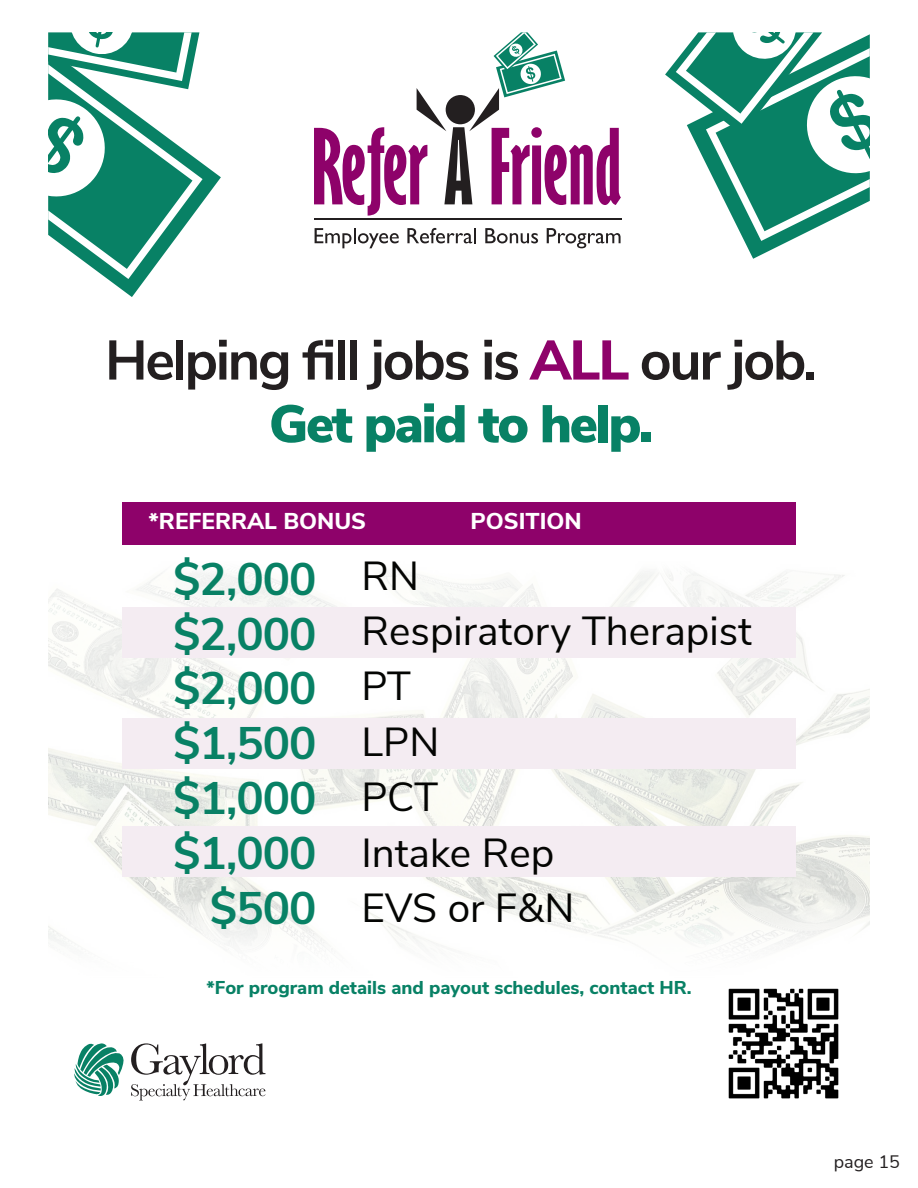
<style>
.page{position:relative;width:918px;height:1188px;background:#fff}
.page>*{position:absolute;margin:0;border:0;box-sizing:border-box;transform-origin:0 0}
.t1{font:700 55.65px "Nunito Sans";letter-spacing:-.04em;color:#231f20}
.t2{font:900 52.8px "Nunito Sans";letter-spacing:-.04em;color:#088165}
.t3{font:700 45.6px/54.9px "Nunito Sans";letter-spacing:-.02em;color:#088165;text-align:right}
.t4{font:40.5px/55.5px "Nunito Sans";color:#040503}
.t5{font:800 22.8px "Nunito Sans";color:#fff}
.t6{font:800 18.6px "Nunito Sans";color:#088165}
.t7{font:18px "Nunito Sans";color:#231f20}
.s1{font-weight:800;color:#8e026a}
</style>
<div class="page">
<img style="left:48px;top:571px;width:822px;height:377px">
<svg style="left:314px;top:32px;width:307px;height:184px"></svg>
<svg style="left:315px;top:228px;width:84px;height:20px"></svg>
<svg style="left:407px;top:228px;width:69px;height:15px"></svg>
<svg style="left:485px;top:228px;width:53px;height:15px"></svg>
<svg style="left:547px;top:228px;width:74px;height:20px"></svg>
<hr style="left:315px;top:218px;width:307px;height:1px;background:#231f20">
<svg style="left:48px;top:32px;width:173px;height:265px"></svg>
<svg style="left:665px;top:32px;width:205px;height:227px"></svg>
<img style="left:728px;top:988px;width:111px;height:111px">
<svg style="left:131px;top:1043px;width:134px;height:57px"></svg>
<svg style="left:74px;top:1043px;width:50px;height:53px"></svg>
<div style="left:122px;top:608px;width:674px;height:50px;background:#f4ecf2"></div>
<div style="left:122px;top:718px;width:674px;height:51px;background:#f4ecf2"></div>
<div style="left:122px;top:826px;width:674px;height:51px;background:#f4ecf2"></div>
<div style="left:122px;top:502px;width:674px;height:43px;background:#8e026a"></div>
<p class="t1" style="left:105px;top:320px;width:714px">Helping fill jobs is <span class="s1">ALL</span> our job.</p>
<p class="t2" style="left:269px;top:385px;width:386px">Get paid to help.</p>
<p class="t5" style="left:149px;top:504px;width:219px">*REFERRAL BONUS</p>
<p class="t5" style="left:471px;top:504px;width:113px">POSITION</p>
<p class="t3" style="left:173px;top:549px;width:145px">$2,000 $2,000 $2,000 $1,500 $1,000 $1,000 $500</p>
<p class="t4" style="left:361px;top:545px;width:392px">RN<br>Respiratory Therapist<br>PT<br>LPN<br>PCT<br>Intake Rep<br>EVS or F&amp;N</p>
<p class="t6" style="left:207px;top:974px;width:486px">*For program details and payout schedules, contact HR.</p>
<p class="t7" style="left:834px;top:1149px;width:68px">page 15</p>
</div>
